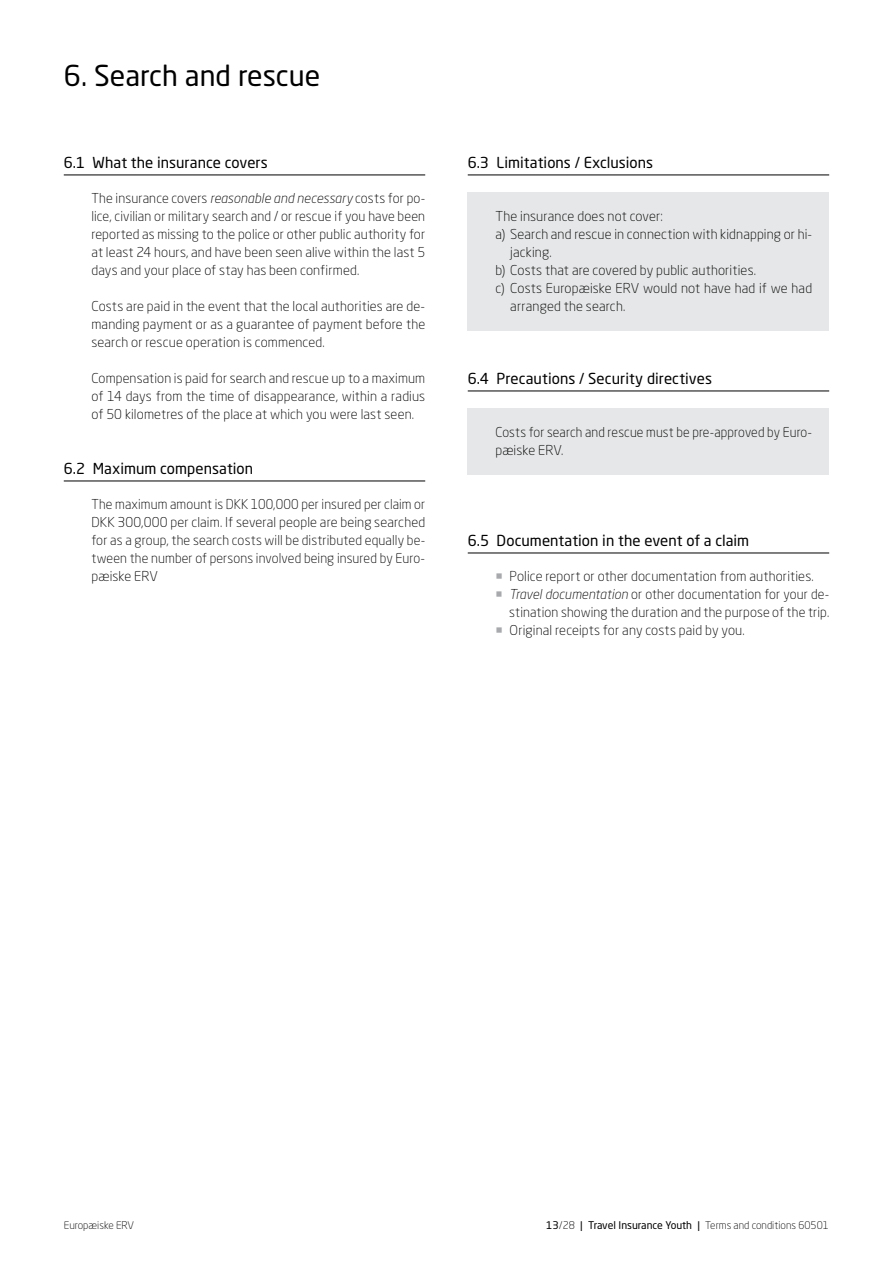
<style>
.page{position:relative;width:893px;height:1263px;background:#fff}
.page>*{position:absolute;margin:0;border:0;box-sizing:border-box;transform-origin:0 0}
.t1{font:28.5px "Neo Sans W1 G";color:#000}
.t2{font:15px "Neo Sans W1 G";letter-spacing:.005em;color:#000}
.t3{font:300 13.5px/18px "Neo Sans W1 G";letter-spacing:.01em;color:#000;text-align:justify}
.t4{font:300 13.5px/18px "Neo Sans W1 G";letter-spacing:.01em;color:#000;scale:.96 1}
.t5{font:300 10.5px "Neo Sans W1 G";color:#000}
.s1{font-family:"Neo Sans Pro";font-style:italic}
.s2{color:#a7a9ac}
.s3{font-weight:400}
</style>
<div class="page">
<div style="left:468px;top:193px;width:361px;height:138px;background:#e6e7e8"></div>
<div style="left:468px;top:409px;width:361px;height:66px;background:#e6e7e8"></div>
<hr style="left:64px;top:175px;width:361px;height:1px;background:#000">
<hr style="left:64px;top:481px;width:361px;height:1px;background:#000">
<hr style="left:468px;top:175px;width:361px;height:1px;background:#000">
<hr style="left:468px;top:391px;width:361px;height:1px;background:#000">
<hr style="left:468px;top:553px;width:361px;height:1px;background:#000">
<h1 class="t1" style="left:64px;top:58px;width:258px">6. Search and rescue</h1>
<p class="t2" style="left:64px;top:153px;width:206px">6.1 What the insurance covers</p>
<p class="t3" style="left:91px;top:189px;width:335px">The insurance covers <span class="s1">reasonable and necessary</span> costs for po&shy;lice, civilian or military search and / or rescue if you have been reported as missing to the police or other public authority for at least 24 hours, and have been seen alive within the last 5 days and your place of stay has been confirmed.</p>
<p class="t3" style="left:91px;top:297px;width:335px">Costs are paid in the event that the local authorities are de&shy;manding payment or as a guarantee of payment before the search or rescue operation is commenced.</p>
<p class="t3" style="left:91px;top:369px;width:335px">Compensation is paid for search and rescue up to a maximum of 14 days from the time of disappearance, within a radius of 50 kilometres of the place at which you were last seen.</p>
<p class="t2" style="left:64px;top:459px;width:191px">6.2 Maximum compensation</p>
<p class="t3" style="left:91px;top:495px;width:335px">The maximum amount is DKK 100,000 per insured per claim or DKK 300,000 per claim. If several people are being searched for as a group, the search costs will be distributed equally be&shy;tween the number of persons involved being insured by Euro&shy;pæiske ERV</p>
<p class="t2" style="left:468px;top:153px;width:187px">6.3 Limitations / Exclusions</p>
<p class="t3" style="left:495px;top:207px;width:169px">The insurance does not cover:</p>
<p class="t3" style="left:495px;top:225px;width:318px">a) Search and rescue in connection with kidnapping or hi-</p>
<p class="t3" style="left:510px;top:243px;width:43px">jacking.</p>
<p class="t3" style="left:495px;top:261px;width:262px">b) Costs that are covered by public authorities.</p>
<p class="t3" style="left:495px;top:279px;width:318px">c) Costs Europæiske ERV would not have had if we had</p>
<p class="t3" style="left:510px;top:297px;width:117px">arranged the search.</p>
<p class="t2" style="left:468px;top:369px;width:246px">6.4 Precautions / Security directives</p>
<p class="t4" style="left:495px;top:423px;width:330px">Costs for search and rescue must be pre-approved by Euro&shy;pæiske ERV.</p>
<p class="t2" style="left:468px;top:531px;width:283px">6.5 Documentation in the event of a claim</p>
<p class="t3" style="left:495px;top:567px;width:320px"><span class="s2">○</span> Police report or other documentation from authorities.</p>
<p class="t3" style="left:495px;top:585px;width:335px;text-align:right"><span class="s2">○</span> <span class="s1">Travel documentation</span> or other documentation for your de&shy;stination showing the duration and the purpose of the trip.</p>
<p class="t3" style="left:495px;top:621px;width:251px"><span class="s2">○</span> Original receipts for any costs paid by you.</p>
<p class="t5" style="left:64px;top:1219px;width:72px">Europæiske ERV</p>
<p class="t5" style="left:546px;top:1219px;width:284px"><span class="s3">13</span>/28 <span class="s3">| Travel Insurance Youth |</span> Terms and conditions 60501</p>
</div>
